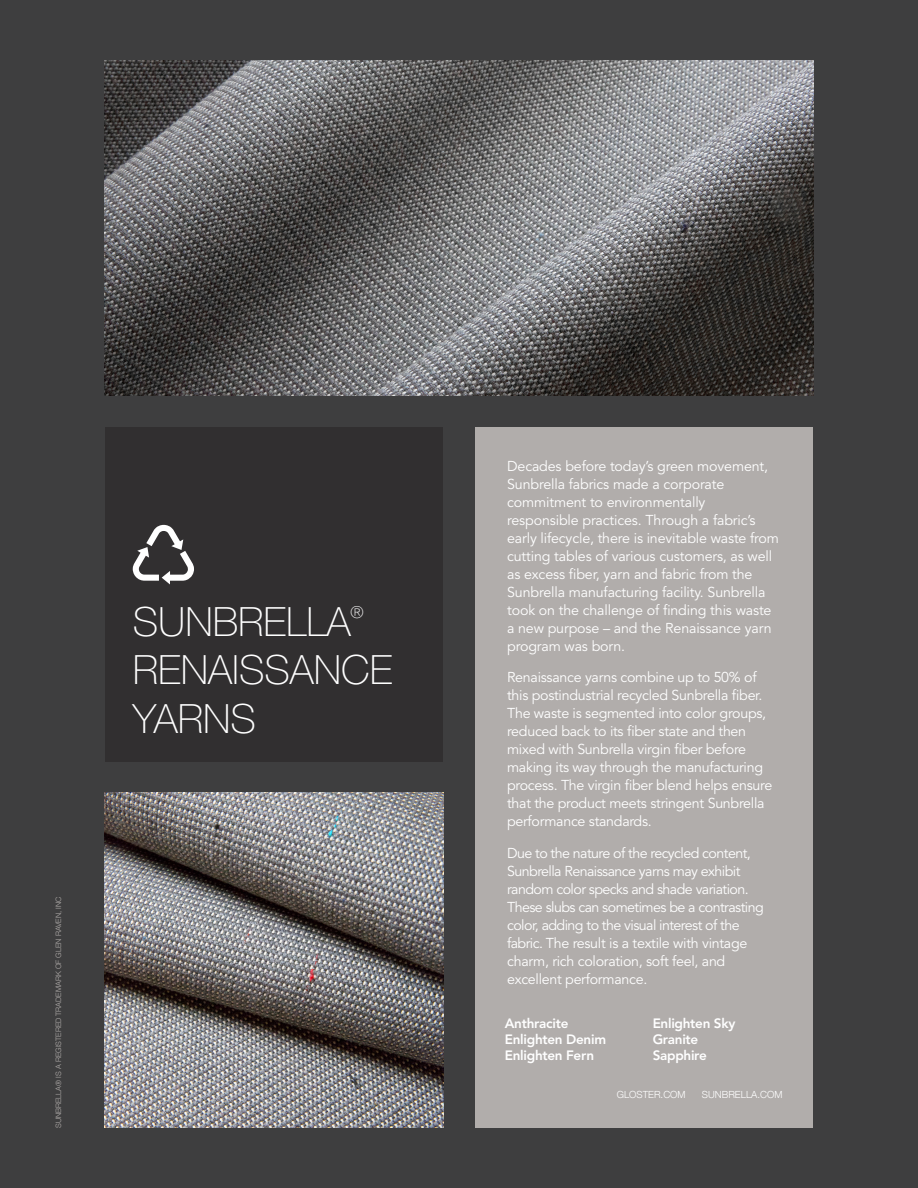
<style>
.page{position:relative;width:918px;height:1188px;background:#3e3e3f}
.page>*{position:absolute;margin:0;border:0;box-sizing:border-box;transform-origin:0 0}
.t1{font:100 40.35px "Helvetica Neue LT Pro";color:#fff}
.t2{font:100 16.5px "Helvetica Neue LT Pro";color:#fff}
.t3{font:14.25px/18px "Avenir LT Std";letter-spacing:-.02em;color:#fff}
.t4{font:14.25px/18px "Avenir LT Std";letter-spacing:-.04em;color:#fff}
.t5{font:800 13.5px "Avenir LT Std";letter-spacing:-.02em;color:#fff}
.t6{font:300 9.75px "Helvetica Neue";color:#fff}
.t7{font:300 7.5px "Helvetica Neue";color:#b1adab}
</style>
<div class="page">
<div style="left:475px;top:427px;width:337px;height:701px;background:#b1adab"></div>
<img style="left:104px;top:60px;width:710px;height:336px">
<div style="left:105px;top:427px;width:337px;height:334px;background:#312f30"></div>
<svg style="left:133px;top:525px;width:61px;height:59px"></svg>
<img style="left:105px;top:792px;width:338px;height:336px">
<p class="t7" style="left:53px;top:1128px;width:233px;rotate:-90deg">SUNBRELLA® IS A REGISTERED TRADEMARK OF GLEN RAVEN, INC</p>
<p class="t1" style="left:133px;top:598px;width:219px">SUNBRELLA</p>
<p class="t2" style="left:351px;top:602px;width:15px">®</p>
<p class="t1" style="left:133px;top:646px;width:261px">RENAISSANCE</p>
<p class="t1" style="left:133px;top:695px;width:125px">YARNS</p>
<p class="t3" style="left:507px;top:457px;width:273px">Decades before today’s green movement, Sunbrella fabrics made a corporate commitment to environmentally responsible practices. Through a fabric’s early lifecycle, there is inevitable waste from cutting tables of various customers, as well as excess fiber, yarn and fabric from the Sunbrella manufacturing facility. Sunbrella took on the challenge of finding this waste a new purpose – and the Renaissance yarn program was born.</p>
<p class="t3" style="left:507px;top:669px;width:267px">Renaissance yarns combine up to 50% of this postindustrial recycled Sunbrella fiber.<br>The waste is segmented into color groups, reduced back to its fiber state and then mixed with Sunbrella virgin fiber before making its way through the manufacturing process. The virgin fiber blend helps ensure that the product meets stringent Sunbrella performance standards.</p>
<p class="t4" style="left:507px;top:844px;width:258px">Due to the nature of the recycled content, Sunbrella Renaissance yarns may exhibit random color specks and shade variation.<br>These slubs can sometimes be a contrasting color, adding to the visual interest of the fabric. The result is a textile with vintage charm, rich coloration, soft feel, and excellent performance.</p>
<p class="t5" style="left:505px;top:1015px;width:65px">Anthracite</p>
<p class="t5" style="left:505px;top:1031px;width:103px">Enlighten Denim</p>
<p class="t5" style="left:505px;top:1047px;width:91px">Enlighten Fern</p>
<p class="t5" style="left:653px;top:1015px;width:84px">Enlighten Sky</p>
<p class="t5" style="left:653px;top:1031px;width:47px">Granite</p>
<p class="t5" style="left:653px;top:1047px;width:56px">Sapphire</p>
<p class="t6" style="left:617px;top:1087px;width:70px">GLOSTER.COM</p>
<p class="t6" style="left:702px;top:1087px;width:82px">SUNBRELLA.COM</p>
</div>
